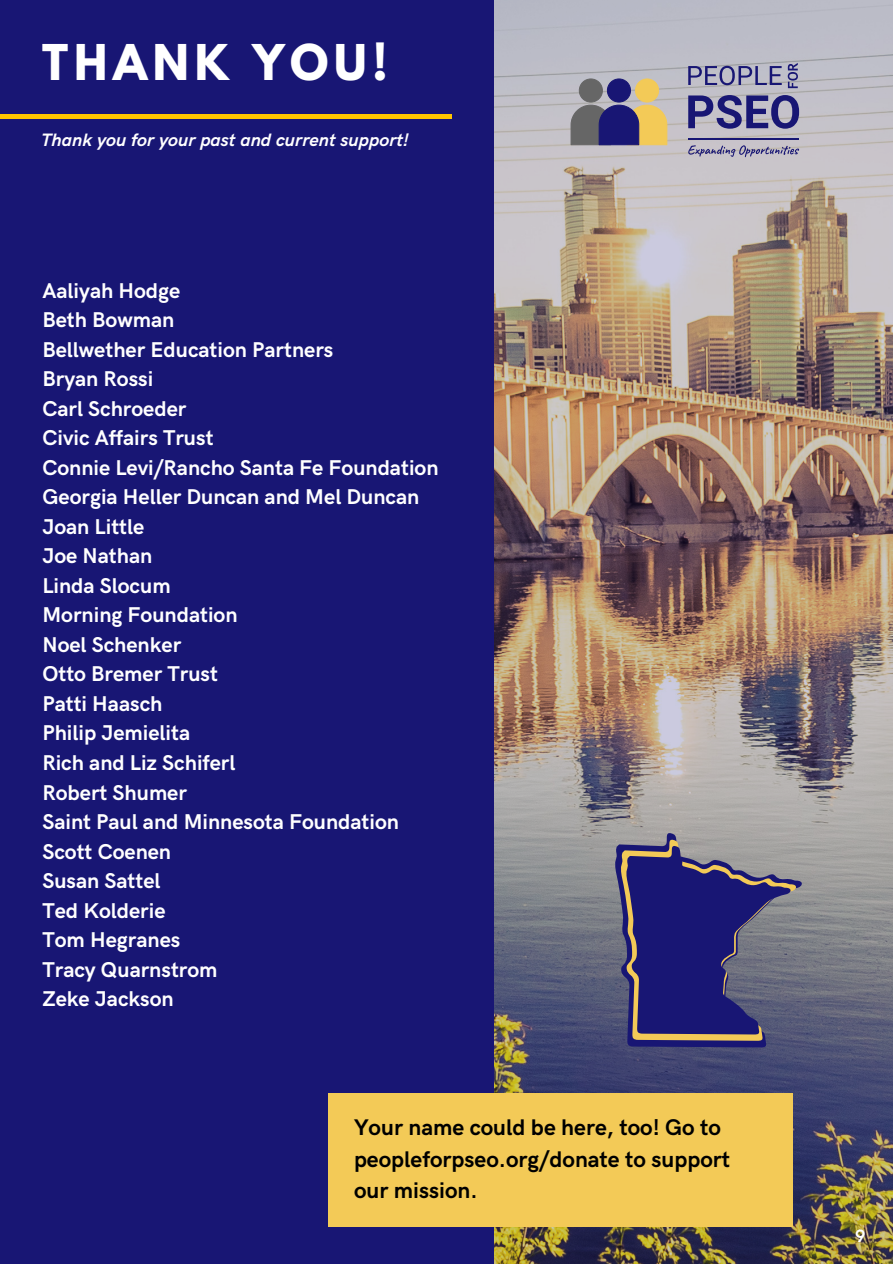
<style>
.page{position:relative;width:893px;height:1264px;background:#fff}
.page>*{position:absolute;margin:0;border:0;box-sizing:border-box;transform-origin:0 0}
.t1{font:700 43.65px "League Spartan";letter-spacing:.13em;color:#fff}
.t2{font:700 22.65px/31.7px "HK Grotesk";color:#000}
.t3{font:700 21.45px "HK Grotesk";color:#fff}
.t4{font:italic 700 18px "HK Grotesk";color:#fff}
.t5{font:700 18px "HK Grotesk";color:#fff}
</style>
<div class="page">
<div style="left:0;top:0;width:892px;height:1263px;background:#181674"></div>
<img style="left:495px;top:0;width:397px;height:1263px">
<hr style="left:0;top:115px;width:452px;height:4px;background:#ffc500">
<svg style="left:688px;top:95px;width:111px;height:34px"></svg>
<svg style="left:688px;top:66px;width:93px;height:19px"></svg>
<svg style="left:787px;top:63px;width:10px;height:25px"></svg>
<svg style="left:570px;top:79px;width:97px;height:66px"></svg>
<svg style="left:688px;top:145px;width:111px;height:12px"></svg>
<hr style="left:688px;top:138px;width:111px;height:1px;background:#181674">
<div style="left:328px;top:1092px;width:464px;height:134px;background:#f3ca57"></div>
<svg style="left:612px;top:832px;width:191px;height:215px"></svg>
<p class="t1" style="left:42px;top:41px;width:347px">THANK YOU!</p>
<p class="t4" style="left:41px;top:130px;width:369px">Thank you for your past and current support!</p>
<p class="t3" style="left:42px;top:278px;width:139px">Aaliyah Hodge</p>
<p class="t3" style="left:42px;top:308px;width:133px">Beth Bowman</p>
<p class="t3" style="left:42px;top:337px;width:292px">Bellwether Education Partners</p>
<p class="t3" style="left:42px;top:367px;width:112px">Bryan Rossi</p>
<p class="t3" style="left:42px;top:396px;width:145px">Carl Schroeder</p>
<p class="t3" style="left:42px;top:426px;width:173px">Civic Affairs Trust</p>
<p class="t3" style="left:42px;top:455px;width:397px">Connie Levi/Rancho Santa Fe Foundation</p>
<p class="t3" style="left:42px;top:485px;width:378px">Georgia Heller Duncan and Mel Duncan</p>
<p class="t3" style="left:42px;top:514px;width:103px">Joan Little</p>
<p class="t3" style="left:42px;top:544px;width:111px">Joe Nathan</p>
<p class="t3" style="left:42px;top:573px;width:130px">Linda Slocum</p>
<p class="t3" style="left:42px;top:603px;width:197px">Morning Foundation</p>
<p class="t3" style="left:42px;top:632px;width:140px">Noel Schenker</p>
<p class="t3" style="left:42px;top:662px;width:177px">Otto Bremer Trust</p>
<p class="t3" style="left:42px;top:691px;width:121px">Patti Haasch</p>
<p class="t3" style="left:42px;top:721px;width:149px">Philip Jemielita</p>
<p class="t3" style="left:42px;top:750px;width:194px">Rich and Liz Schiferl</p>
<p class="t3" style="left:42px;top:780px;width:146px">Robert Shumer</p>
<p class="t3" style="left:42px;top:809px;width:358px">Saint Paul and Minnesota Foundation</p>
<p class="t3" style="left:42px;top:839px;width:130px">Scott Coenen</p>
<p class="t3" style="left:42px;top:868px;width:120px">Susan Sattel</p>
<p class="t3" style="left:42px;top:898px;width:125px">Ted Kolderie</p>
<p class="t3" style="left:42px;top:927px;width:139px">Tom Hegranes</p>
<p class="t3" style="left:42px;top:957px;width:176px">Tracy Quarnstrom</p>
<p class="t3" style="left:42px;top:986px;width:133px">Zeke Jackson</p>
<p class="t2" style="left:354px;top:1112px;width:378px">Your name could be here, too! Go to peopleforpseo.org/donate to support our mission.</p>
<p class="t5" style="left:855px;top:1225px;width:12px">9</p>
</div>
